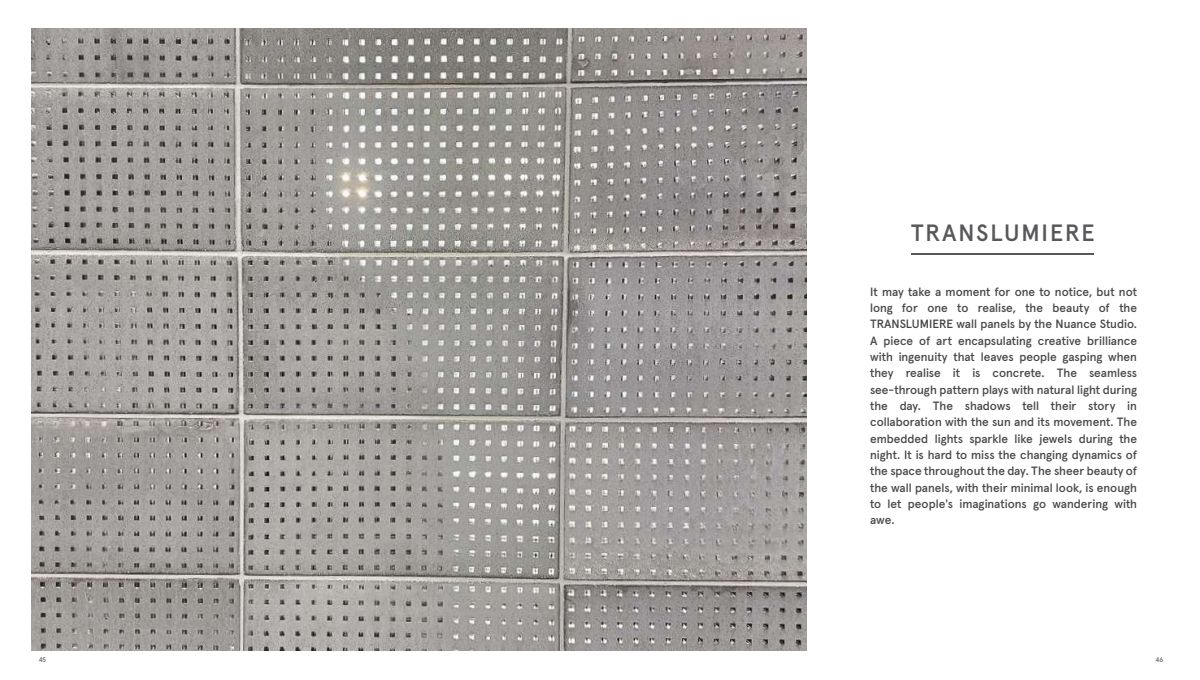
<style>
.page{position:relative;width:1200px;height:680px;background:#fff}
.page>*{position:absolute;margin:0;border:0;box-sizing:border-box;transform-origin:0 0}
.t1{font:500 23.6px "Apercu Pro";letter-spacing:.075em;color:#58585b}
.t2{font:500 12px/16.3px "Apercu Pro";color:#484848;text-align:justify}
.t3{font:500 6.9px "Apercu Pro";color:#6d6e70}
</style>
<div class="page">
<img style="left:31px;top:28px;width:776px;height:623px">
<hr style="left:911px;top:253px;width:182px;height:2px;background:#58585b">
<h1 class="t1" style="left:910px;top:214px;width:185px">TRANSLUMIERE</h1>
<p class="t2" style="left:870px;top:283px;width:268px">It may take a moment for one to notice, but not long for one to realise, the beauty of the TRANSLUMIERE wall panels by the Nuance Studio.<br>A piece of art encapsulating creative brilliance with ingenuity that leaves people gasping when they realise it is concrete. The seamless see-through pattern plays with natural light during the day. The shadows tell their story in collaboration with the sun and its movement. The embedded lights sparkle like jewels during the night. It is hard to miss the changing dynamics of the space throughout the day. The sheer beauty of the wall panels, with their minimal look, is enough to let people's imaginations go wandering with awe.</p>
<p class="t3" style="left:39px;top:655px;width:9px">45</p>
<p class="t3" style="left:1155px;top:655px;width:9px">46</p>
</div>
